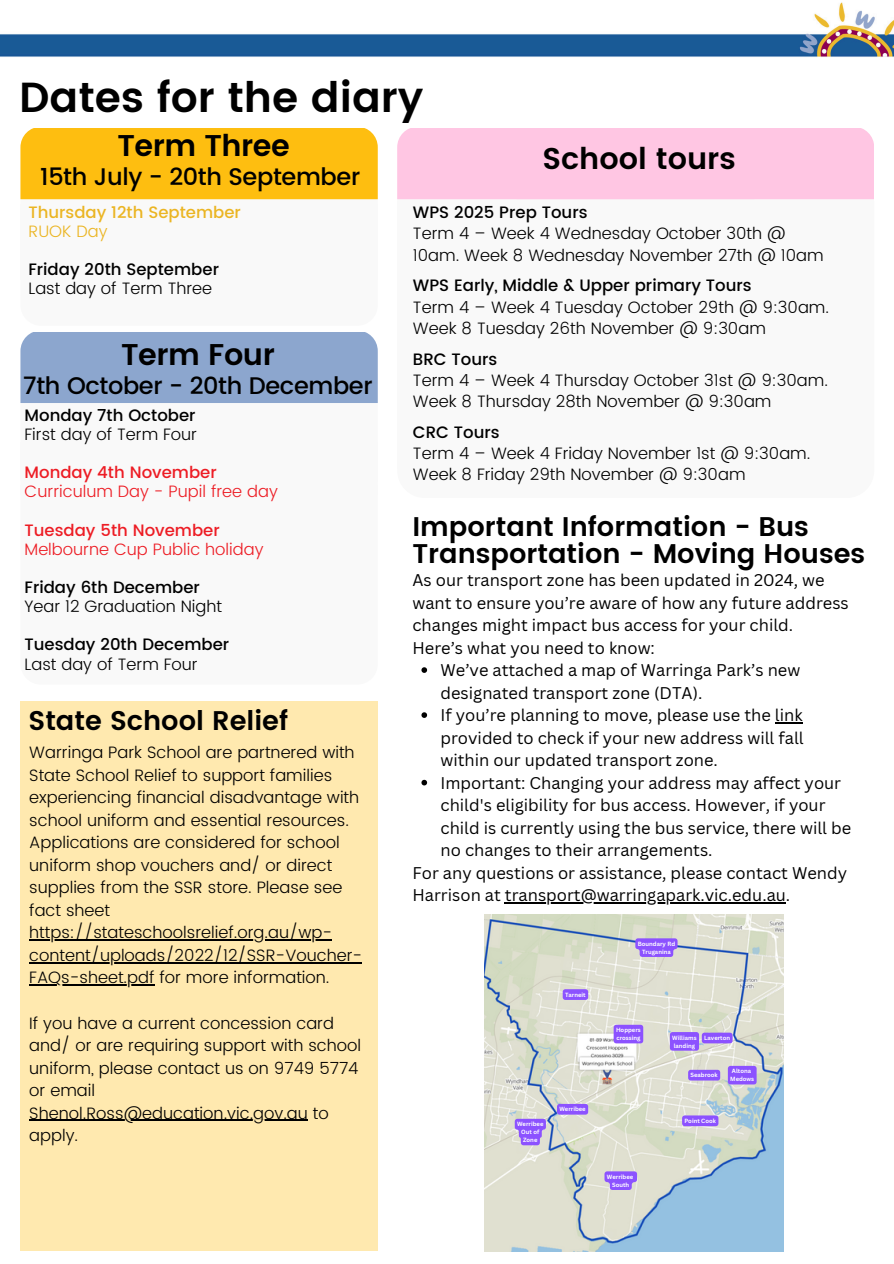
<style>
.page{position:relative;width:894px;height:1264px;background:#fff}
.page>*{position:absolute;margin:0;border:0;box-sizing:border-box;transform-origin:0 0}
.t1{font:600 42px "Poppins";color:#000}
.t2{font:600 30px "Poppins";letter-spacing:-.015em;color:#000}
.t3{font:600 27px/27px "Poppins";color:#000}
.t4{font:500 24px "Poppins";letter-spacing:-.015em;color:#000}
.t5{font:300 16.5px/22.5px "Poppins";color:#000}
.t6{font:16.5px/22.5px "Canva Sans";color:#000}
.t7{font:500 16.5px/19.2px "Poppins";color:#000}
.t8{font:300 16.5px/19.2px "Poppins";color:#ed1c24}
.t9{font:500 16.5px/19.2px "Poppins";color:#ebb523}
.t10{font:700 5.85px/7.8px "Canva Sans";color:#fff;text-align:center}
.s1{font-weight:300}
.s2{font-weight:500}
</style>
<div class="page">
<img style="left:470px;top:2px;width:423px;height:55px">
<img style="left:0;top:34px;width:470px;height:23px">
<div style="left:20px;top:129px;width:357px;height:71px;background:#febe10"></div>
<div style="left:20px;top:333px;width:357px;height:70px;background:#8ca6ce"></div>
<div style="left:397px;top:129px;width:476px;height:70px;background:#ffc6e3"></div>
<div style="left:20px;top:701px;width:358px;height:550px;background:#ffe9af"></div>
<hr style="left:29px;top:939px;width:303px;height:1px;background:#000">
<hr style="left:29px;top:962px;width:333px;height:1px;background:#000">
<hr style="left:29px;top:984px;width:125px;height:1px;background:#000">
<hr style="left:29px;top:1119px;width:279px;height:1px;background:#000">
<svg style="left:421px;top:667px;width:6px;height:6px"></svg>
<svg style="left:421px;top:712px;width:6px;height:6px"></svg>
<svg style="left:775px;top:722px;width:27px;height:1px"></svg>
<svg style="left:421px;top:779px;width:6px;height:6px"></svg>
<hr style="left:505px;top:902px;width:280px;height:1px;background:#000">
<img style="left:484px;top:914px;width:299px;height:337px">
<svg style="left:562px;top:989px;width:26px;height:10px"></svg>
<svg style="left:613px;top:1024px;width:30px;height:19px"></svg>
<svg style="left:557px;top:1103px;width:31px;height:11px"></svg>
<svg style="left:514px;top:1118px;width:31px;height:27px"></svg>
<svg style="left:682px;top:1115px;width:36px;height:11px"></svg>
<svg style="left:604px;top:1171px;width:33px;height:18px"></svg>
<svg style="left:688px;top:1069px;width:32px;height:11px"></svg>
<svg style="left:727px;top:1065px;width:29px;height:19px"></svg>
<svg style="left:669px;top:1032px;width:63px;height:18px"></svg>
<svg style="left:635px;top:938px;width:42px;height:18px"></svg>
<h1 class="t1" style="left:19px;top:73px;width:405px">Dates for the diary</h1>
<p class="t2" style="left:117px;top:128px;width:174px">Term Three</p>
<p class="t4" style="left:40px;top:163px;width:321px">15th July - 20th September</p>
<h4 class="t9" style="left:28px;top:202px;width:214px">Thursday 12th September<br><span class="s1">RUOK Day</span></h4>
<p class="t7" style="left:28px;top:260px;width:192px">Friday 20th September<br><span class="s1">Last day of Term Three</span></p>
<h5 class="t2" style="left:542px;top:141px;width:194px">School tours</h5>
<h5 class="t7" style="left:413px;top:203px;width:176px">WPS 2025 Prep Tours</h5>
<h5 class="t5" style="left:413px;top:223px;width:412px;line-height:21.3px">Term 4 – Week 4 Wednesday October 30th @<br>10am. Week 8 Wednesday November 27th @ 10am</h5>
<h5 class="t7" style="left:413px;top:276px;width:340px">WPS Early, Middle &amp; Upper primary Tours</h5>
<p class="t5" style="left:413px;top:296px;width:417px;line-height:21.3px">Term 4 – Week 4 Tuesday October 29th @ 9:30am.<br>Week 8 Tuesday 26th November @ 9:30am</p>
<p class="t7" style="left:413px;top:349px;width:86px">BRC Tours</p>
<h2 class="t5" style="left:413px;top:369px;width:416px;line-height:21.3px">Term 4 – Week 4 Thursday October 31st @ 9:30am.<br>Week 8 Thursday 28th November @ 9:30am</h2>
<h5 class="t7" style="left:413px;top:422px;width:88px">CRC Tours</h5>
<h5 class="t5" style="left:413px;top:442px;width:399px;line-height:21.3px">Term 4 – Week 4 Friday November 1st @ 9:30am.<br>Week 8 Friday 29th November @ 9:30am</h5>
<h5 class="t2" style="left:121px;top:336px;width:155px">Term Four</h5>
<h5 class="t4" style="left:23px;top:371px;width:351px">7th October - 20th December</h5>
<h5 class="t5" style="left:25px;top:405px;width:174px;line-height:19.2px"><span class="s2">Monday 7th October<br></span>First day of Term Four</h5>
<h5 class="t8" style="left:25px;top:463px;width:255px"><span class="s2">Monday 4th November<br></span>Curriculum Day - Pupil free day</h5>
<p class="t8" style="left:25px;top:520px;width:240px"><span class="s2">Tuesday 5th November<br></span>Melbourne Cup Public holiday</p>
<p class="t5" style="left:25px;top:577px;width:199px;line-height:19.2px"><span class="s2">Friday 6th December<br></span>Year 12 Graduation Night</p>
<h4 class="t7" style="left:25px;top:635px;width:206px">Tuesday 20th December<br><span class="s1">Last day of Term Four</span></h4>
<p class="t3" style="left:412px;top:513px;width:454px">Important Information - Bus<br>Transportation - Moving Houses</p>
<h5 class="t6" style="left:412px;top:568px;width:438px">As our transport zone has been updated in 2024, we want to ensure you’re aware of how any future address changes might impact bus access for your child.<br>Here’s what you need to know:</h5>
<p class="t6" style="left:440px;top:658px;width:361px">We’ve attached a map of Warringa Park’s new designated transport zone (DTA).</p>
<h5 class="t6" style="left:440px;top:703px;width:364px;text-align:justify">If you’re planning to move, please use the link provided to check if your new address will fall within our updated transport zone.</h5>
<p class="t6" style="left:440px;top:771px;width:412px">Important: Changing your address may affect your child's eligibility for bus access. However, if your child is currently using the bus service, there will be no changes to their arrangements.</p>
<p class="t6" style="left:412px;top:861px;width:436px">For any questions or assistance, please contact Wendy<br>Harrison at transport@warringapark.vic.edu.au.</p>
<h5 class="t3" style="left:28px;top:706px;width:261px">State School Relief</h5>
<p class="t5" style="left:29px;top:741px;width:331px">Warringa Park School are partnered with State School Relief to support families experiencing financial disadvantage with school uniform and essential resources.<br>Applications are considered for school uniform shop vouchers and/ or direct supplies from the SSR store. Please see fact sheet</p>
<p class="t5" style="left:29px;top:921px;width:304px">https://stateschoolsrelief.org.au/wp-</p>
<h2 class="t5" style="left:29px;top:944px;width:334px">content/uploads/2022/12/SSR-Voucher-</h2>
<p class="t5" style="left:29px;top:966px;width:302px">FAQs-sheet.pdf for more information.</p>
<p class="t5" style="left:29px;top:1011px;width:333px">If you have a current concession card and/ or are requiring support with school uniform, please contact us on 9749 5774 or email</p>
<p class="t5" style="left:29px;top:1101px;width:301px">Shenol.Ross@education.vic.gov.au to apply.</p>
<p class="t10" style="left:637px;top:939px;width:39px">Boundary Rd<br>Truganina</p>
<h5 class="t10" style="left:565px;top:990px;width:22px">Tarneit</h5>
<p class="t10" style="left:615px;top:1026px;width:26px">Hoppers</p>
<p class="t10" style="left:616px;top:1034px;width:26px">crossing</p>
<p class="t10" style="left:672px;top:1033px;width:26px;text-align:left">Williams landing</p>
<p class="t10" style="left:704px;top:1034px;width:28px">Laverton</p>
<p class="t10" style="left:690px;top:1071px;width:29px">Seabrook</p>
<p class="t10" style="left:730px;top:1067px;width:25px;text-align:left">Altona<br>Medows</p>
<p class="t10" style="left:559px;top:1105px;width:28px">Werribee</p>
<p class="t10" style="left:684px;top:1116px;width:33px">Point Cook</p>
<p class="t10" style="left:517px;top:1120px;width:28px">Werribee<br>Out of<br>Zone</p>
<p class="t10" style="left:606px;top:1172px;width:28px">Werribee<br>South</p>
</div>
